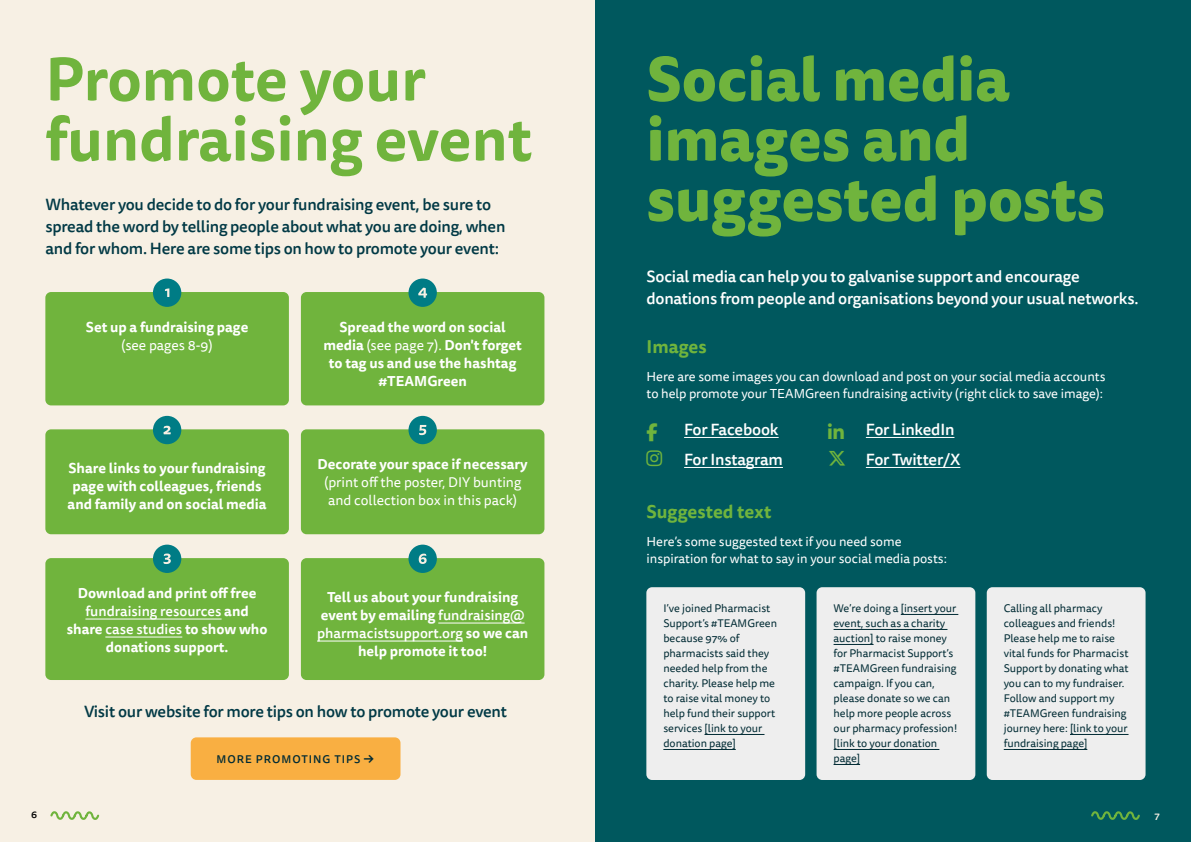
<style>
.page{position:relative;width:1191px;height:842px;background:#fff}
.page>*{position:absolute;margin:0;border:0;box-sizing:border-box;transform-origin:0 0}
.PS___Big_Text{font:800 60px/60px "Tisa Sans Pro";color:#70b43d}
.H1_Page_Title{font:700 60px/60px "Tisa Sans Pro";color:#70b43d}
.Heading__Mini_Bold{font:700 18px "Tisa Sans Pro";color:#70b43d}
.t1{font:500 16px/22px "Tisa Sans Pro";letter-spacing:-.015em;color:#013945}
.t2{font:500 16px/22px "Tisa Sans Pro";letter-spacing:-.015em;color:#fff}
.Number_boxes{font:700 14px/18px "Tisa Sans Pro";color:#fff;text-align:center}
.Number_boxes-2{font:14px/18px "Tisa Sans Pro";color:#fff;text-align:center}
.t3{font:13px/17px "Tisa Sans Pro";color:#fff}
.t4{font:11px/15px "Tisa Sans Pro";color:#012b34}
.PS___Paragraph{font:500 11px "Tisa Sans Pro";letter-spacing:.09em;color:#012b34}
.t5{font:500 10px "Tisa Sans Pro";color:#000}
.t6{font:500 10px "Tisa Sans Pro";color:#f7f0e4}
.s1{font-weight:400}
.s2{font-weight:700}
.s3{font-weight:500}
</style>
<div class="page">
<div style="left:0;top:0;width:595px;height:842px;background:#f7f0e4"></div>
<div style="left:595px;top:0;width:596px;height:842px;background:#00585e"></div>
<div style="left:45px;top:292px;width:244px;height:113px;background:#70b43d;border-radius:6px"></div>
<div style="left:301px;top:292px;width:243px;height:113px;background:#70b43d;border-radius:6px"></div>
<div style="left:45px;top:429px;width:244px;height:105px;background:#70b43d;border-radius:6px"></div>
<div style="left:301px;top:429px;width:243px;height:105px;background:#70b43d;border-radius:6px"></div>
<div style="left:153px;top:279px;width:28px;height:28px;background:#007c85;border-radius:50%"></div>
<svg style="left:165px;top:288px;width:4px;height:9px"></svg>
<div style="left:153px;top:416px;width:28px;height:28px;background:#007c85;border-radius:50%"></div>
<svg style="left:163px;top:426px;width:8px;height:8px"></svg>
<div style="left:408px;top:279px;width:29px;height:28px;background:#007c85;border-radius:50%"></div>
<svg style="left:418px;top:288px;width:9px;height:10px"></svg>
<div style="left:408px;top:416px;width:29px;height:28px;background:#007c85;border-radius:50%"></div>
<svg style="left:419px;top:425px;width:7px;height:10px"></svg>
<div style="left:45px;top:558px;width:244px;height:122px;background:#70b43d;border-radius:6px"></div>
<hr style="left:85px;top:619px;width:136px;height:1px;background:#fff">
<hr style="left:105px;top:637px;width:77px;height:1px;background:#fff">
<div style="left:301px;top:558px;width:243px;height:122px;background:#70b43d;border-radius:6px"></div>
<hr style="left:438px;top:623px;width:86px;height:1px;background:#fff">
<hr style="left:317px;top:641px;width:146px;height:1px;background:#fff">
<div style="left:153px;top:545px;width:28px;height:28px;background:#007c85;border-radius:50%"></div>
<svg style="left:163px;top:553px;width:8px;height:11px"></svg>
<div style="left:408px;top:545px;width:29px;height:28px;background:#007c85;border-radius:50%"></div>
<svg style="left:419px;top:554px;width:7px;height:10px"></svg>
<div style="left:191px;top:737px;width:209px;height:43px;background:#f9af42;border-radius:6px"></div>
<hr style="left:684px;top:437px;width:94px;height:1px;background:#fff">
<hr style="left:684px;top:467px;width:99px;height:1px;background:#fff">
<hr style="left:866px;top:437px;width:88px;height:1px;background:#fff">
<hr style="left:866px;top:467px;width:94px;height:1px;background:#fff">
<div style="left:646px;top:587px;width:159px;height:193px;background:#eee;border-radius:6px"></div>
<hr style="left:704px;top:734px;width:60px;height:1px;background:#012b34">
<hr style="left:663px;top:749px;width:72px;height:1px;background:#012b34">
<div style="left:816px;top:587px;width:159px;height:193px;background:#eee;border-radius:6px"></div>
<hr style="left:900px;top:614px;width:58px;height:1px;background:#012b34">
<hr style="left:833px;top:629px;width:114px;height:1px;background:#012b34">
<hr style="left:833px;top:644px;width:40px;height:1px;background:#012b34">
<hr style="left:833px;top:749px;width:106px;height:1px;background:#012b34">
<svg style="left:833px;top:764px;width:27px;height:1px"></svg>
<div style="left:986px;top:587px;width:159px;height:193px;background:#eee;border-radius:6px"></div>
<hr style="left:1070px;top:734px;width:58px;height:1px;background:#012b34">
<hr style="left:1003px;top:749px;width:84px;height:1px;background:#012b34">
<svg style="left:1091px;top:811px;width:49px;height:9px"></svg>
<svg style="left:50px;top:811px;width:50px;height:9px"></svg>
<p class="H1_Page_Title" style="left:45px;top:49px;width:488px">Promote your fundraising event</p>
<p class="t1" style="left:45px;top:194px;width:461px">Whatever you decide to do for your fundraising event, be sure to spread the word by telling people about what you are doing, when and for whom. Here are some tips on how to promote your event:</p>
<p class="Number_boxes" style="left:86px;top:318px;width:164px">Set up a fundraising page <span class="s1">(see pages 8-9)</span></p>
<p class="Number_boxes" style="left:323px;top:318px;width:200px">Spread the word on social media <span class="s1">(see page 7).</span> Don't forget to tag us and use the hashtag #TEAMGreen</p>
<p class="Number_boxes" style="left:68px;top:460px;width:200px">Share links to your fundraising page with colleagues, friends and family and on social media</p>
<p class="Number_boxes-2" style="left:318px;top:456px;width:212px"><span class="s2">Decorate your space if necessary </span>(print off the poster, DIY bunting and collection box in this pack)</p>
<p class="Number_boxes" style="left:67px;top:584px;width:202px">Download and print off free <span class="s3">fundraising resources</span> and share <span class="s3">case studies</span> to show who donations support.</p>
<p class="Number_boxes" style="left:317px;top:588px;width:213px">Tell us about your fundraising event by emailing <span class="s3">fundraising@ pharmacistsupport.org</span> so we can help promote it too!</p>
<p class="t1" style="left:84px;top:700px;width:424px">Visit our website for more tips on how to promote your event</p>
<p class="PS___Paragraph" style="left:217px;top:752px;width:159px">MORE PROMOTING TIPS ★</p>
<p class="PS___Big_Text" style="left:646px;top:49px;width:460px">Social media images and suggested posts</p>
<p class="t2" style="left:646px;top:265px;width:493px">Social media can help you to galvanise support and encourage donations from people and organisations beyond your usual networks.</p>
<p class="Heading__Mini_Bold" style="left:646px;top:333px;width:62px">Images</p>
<p class="t3" style="left:646px;top:368px;width:460px">Here are some images you can download and post on your social media accounts to help promote your TEAMGreen fundraising activity (right click to save image):</p>
<p class="t2" style="left:684px;top:418px;width:96px">For Facebook</p>
<p class="t2" style="left:684px;top:448px;width:100px">For Instagram</p>
<p class="t2" style="left:866px;top:418px;width:90px">For LinkedIn</p>
<p class="t2" style="left:866px;top:448px;width:96px">For Twitter/X</p>
<p class="Heading__Mini_Bold" style="left:646px;top:498px;width:126px">Suggested text</p>
<p class="t3" style="left:646px;top:533px;width:302px">Here’s some suggested text if you need some inspiration for what to say in your social media posts:</p>
<p class="t4" style="left:663px;top:601px;width:115px">I’ve joined Pharmacist<br>Support’s #TEAMGreen because 97% of pharmacists said they needed help from the charity. Please help me to raise vital money to help fund their support services [link to your donation page]</p>
<p class="t4" style="left:833px;top:601px;width:125px">We’re doing a [insert your event, such as a charity auction] to raise money for Pharmacist Support’s #TEAMGreen fundraising campaign. If you can, please donate so we can help more people across our pharmacy profession! [link to your donation page]</p>
<p class="t4" style="left:1003px;top:601px;width:126px">Calling all pharmacy colleagues and friends!<br>Please help me to raise vital funds for Pharmacist<br>Support by donating what you can to my fundraiser.<br>Follow and support my #TEAMGreen fundraising journey here: [link to your fundraising page]</p>
<p class="t5" style="left:31px;top:808px;width:8px">6</p>
<p class="t6" style="left:1154px;top:808px;width:7px">7</p>
</div>
